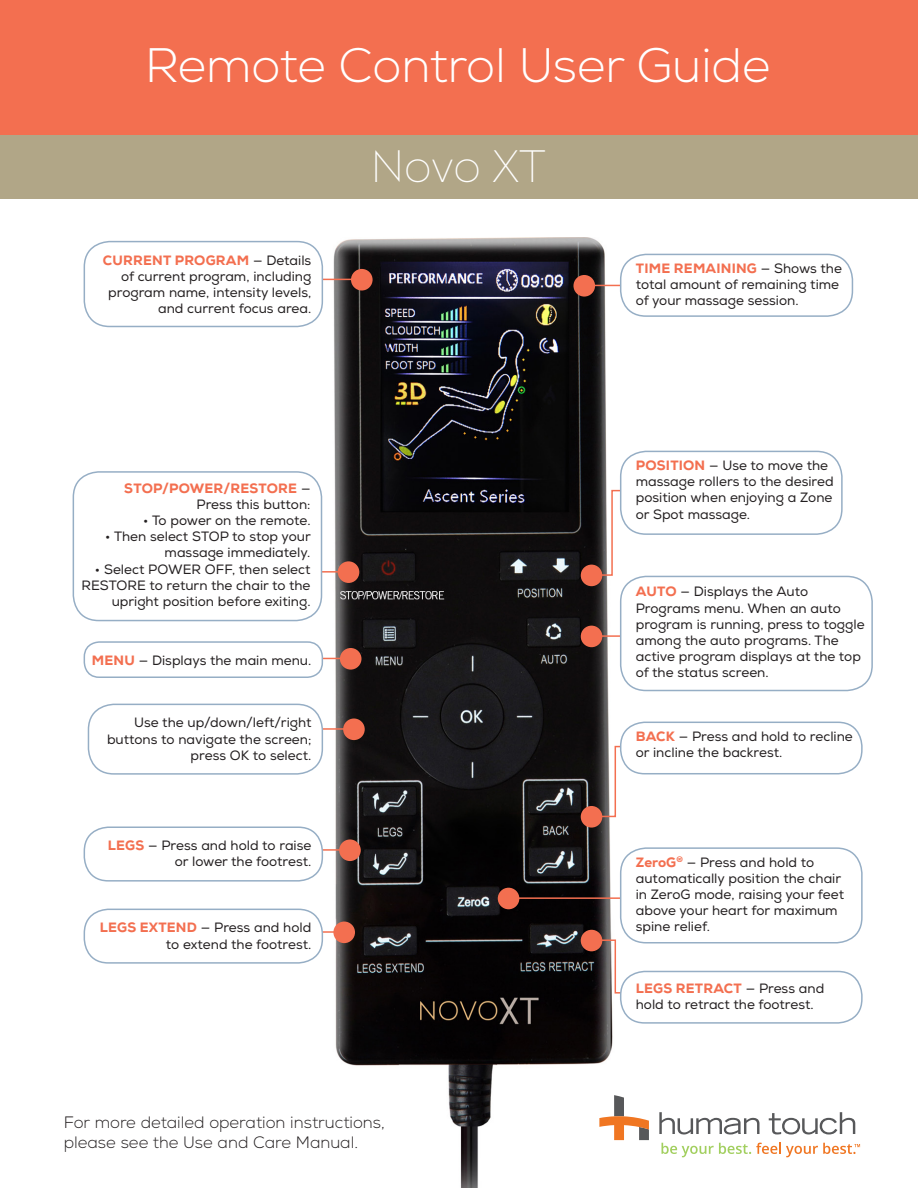
<style>
.page{position:relative;width:918px;height:1188px;background:#fff}
.page>*{position:absolute;margin:0;border:0;box-sizing:border-box;transform-origin:0 0}
.Section_Headline{font:300 48.3px "Nexa";color:#fff}
.Section_Headline-2{font:100 45.3px "Nexa";letter-spacing:-.015em;color:#fff}
.t1{font:300 16.5px/19.8px "Nexa";color:#231f20}
.t2{font:13.5px/16.2px "Nexa";color:#231f20}
.t3{font:800 13.5px "Nexa";letter-spacing:.015em;color:#f36f50}
.s1{font-weight:800;color:#f36f50}
.s2{font-weight:400;color:#231f20}
</style>
<div class="page">
<div style="left:0;top:57px;width:918px;height:142px;background:#b1a687"></div>
<div style="left:0;top:0;width:918px;height:135px;background:#f36f50"></div>
<img style="left:331px;top:238px;width:289px;height:950px">
<div style="left:338px;top:561px;width:21px;height:22px;background:#f36f50;border-radius:50%"></div>
<hr style="left:305px;top:571px;width:38px;height:2px;background:#f36f50">
<div style="left:340px;top:648px;width:22px;height:22px;background:#f36f50;border-radius:50%"></div>
<hr style="left:307px;top:658px;width:38px;height:1px;background:#f36f50">
<div style="left:343px;top:718px;width:22px;height:22px;background:#f36f50;border-radius:50%"></div>
<hr style="left:311px;top:728px;width:38px;height:2px;background:#f36f50">
<div style="left:339px;top:839px;width:22px;height:22px;background:#f36f50;border-radius:50%"></div>
<hr style="left:284px;top:849px;width:61px;height:2px;background:#f36f50">
<div style="left:351px;top:269px;width:22px;height:22px;background:#f36f50;border-radius:50%"></div>
<hr style="left:296px;top:279px;width:60px;height:1px;background:#f36f50">
<div style="left:333px;top:922px;width:22px;height:21px;background:#f36f50;border-radius:50%"></div>
<hr style="left:238px;top:931px;width:101px;height:2px;background:#f36f50">
<div style="left:581px;top:565px;width:21px;height:21px;background:#f36f50;border-radius:50%"></div>
<svg style="left:586px;top:489px;width:54px;height:88px"></svg>
<div style="left:581px;top:626px;width:21px;height:21px;background:#f36f50;border-radius:50%"></div>
<hr style="left:587px;top:635px;width:69px;height:2px;background:#f36f50">
<div style="left:573px;top:275px;width:22px;height:22px;background:#f36f50;border-radius:50%"></div>
<hr style="left:580px;top:285px;width:69px;height:1px;background:#f36f50">
<div style="left:581px;top:930px;width:21px;height:21px;background:#f36f50;border-radius:50%"></div>
<svg style="left:586px;top:939px;width:50px;height:55px"></svg>
<div style="left:581px;top:806px;width:21px;height:22px;background:#f36f50;border-radius:50%"></div>
<svg style="left:586px;top:745px;width:57px;height:73px"></svg>
<div style="left:498px;top:888px;width:21px;height:21px;background:#f36f50;border-radius:50%"></div>
<hr style="left:504px;top:897px;width:139px;height:2px;background:#f36f50">
<svg style="left:659px;top:1112px;width:100px;height:22px"></svg>
<svg style="left:769px;top:1112px;width:86px;height:22px"></svg>
<svg style="left:599px;top:1095px;width:50px;height:45px"></svg>
<svg style="left:662px;top:1143px;width:198px;height:14px"></svg>
<div style="left:73px;top:472px;width:249px;height:149px;background:#fff;border-radius:25px"></div>
<div style="left:73px;top:471px;width:249px;height:150px;border:2px solid #96aec5;border-radius:25px"></div>
<div style="left:84px;top:642px;width:238px;height:35px;background:#fff;border-radius:15px"></div>
<div style="left:84px;top:641px;width:239px;height:37px;border:2px solid #96aec5;border-radius:15px"></div>
<div style="left:84px;top:827px;width:238px;height:54px;background:#fff;border-radius:24px"></div>
<div style="left:84px;top:826px;width:239px;height:56px;border:2px solid #96aec5;border-radius:24px"></div>
<div style="left:84px;top:242px;width:238px;height:84px;background:#fff;border-radius:25px"></div>
<div style="left:84px;top:241px;width:239px;height:86px;border:2px solid #96aec5;border-radius:25px"></div>
<div style="left:84px;top:909px;width:238px;height:54px;background:#fff;border-radius:24px"></div>
<div style="left:84px;top:909px;width:239px;height:55px;border:2px solid #96aec5;border-radius:24px"></div>
<div style="left:88px;top:704px;width:234px;height:70px;background:#fff;border-radius:25px"></div>
<div style="left:88px;top:704px;width:235px;height:71px;border:2px solid #96aec5;border-radius:25px"></div>
<div style="left:621px;top:451px;width:221px;height:83px;background:#fff;border-radius:25px"></div>
<div style="left:620px;top:451px;width:223px;height:84px;border:2px solid #96aec5;border-radius:25px"></div>
<div style="left:621px;top:254px;width:231px;height:62px;background:#fff;border-radius:25px"></div>
<div style="left:620px;top:254px;width:233px;height:63px;border:2px solid #96aec5;border-radius:25px"></div>
<div style="left:621px;top:722px;width:241px;height:52px;background:#fff;border-radius:24px"></div>
<div style="left:620px;top:722px;width:243px;height:52px;border:2px solid #96aec5;border-radius:24px"></div>
<div style="left:621px;top:971px;width:241px;height:52px;background:#fff;border-radius:24px"></div>
<div style="left:620px;top:971px;width:243px;height:53px;border:2px solid #96aec5;border-radius:24px"></div>
<div style="left:621px;top:848px;width:241px;height:95px;background:#fff;border-radius:25px"></div>
<div style="left:620px;top:847px;width:243px;height:97px;border:2px solid #96aec5;border-radius:25px"></div>
<div style="left:621px;top:576px;width:251px;height:115px;background:#fff;border-radius:25px"></div>
<div style="left:620px;top:576px;width:253px;height:115px;border:2px solid #96aec5;border-radius:25px"></div>
<p class="Section_Headline" style="left:145px;top:37px;width:627px">Remote Control User Guide</p>
<p class="t2" style="left:103px;top:252px;width:210px;text-align:right"><span class="s1">CURRENT PROGRAM</span> — Details of current program, including program name, intensity levels, and current focus area.</p>
<p class="Section_Headline-2" style="left:371px;top:139px;width:176px">Novo XT</p>
<p class="t3" style="left:124px;top:479px;width:188px">STOP/POWER/RESTORE <span class="s2">—</span></p>
<p class="t2" style="left:197px;top:496px;width:115px">Press this button:</p>
<p class="t2" style="left:143px;top:513px;width:169px">• To power on the remote.</p>
<p class="t2" style="left:105px;top:529px;width:207px">• Then select STOP to stop your</p>
<p class="t2" style="left:165px;top:545px;width:147px">massage immediately.</p>
<p class="t2" style="left:81px;top:561px;width:231px;text-align:right">• Select POWER OFF, then select<br>RESTORE to return the chair to the upright position before exiting.</p>
<p class="t2" style="left:92px;top:653px;width:221px"><span class="s1">MENU</span> — Displays the main menu.</p>
<p class="t2" style="left:107px;top:715px;width:206px;text-align:right">Use the up/down/left/right buttons to navigate the screen; press OK to select.</p>
<p class="t2" style="left:108px;top:838px;width:205px"><span class="s1">LEGS</span> — Press and hold to raise</p>
<p class="t2" style="left:175px;top:854px;width:138px">or lower the footrest.</p>
<p class="t2" style="left:100px;top:920px;width:213px"><span class="s1">LEGS EXTEND</span> — Press and hold</p>
<p class="t2" style="left:166px;top:936px;width:147px">to extend the footrest.</p>
<p class="t1" style="left:64px;top:1113px;width:323px">For more detailed operation instructions, please see the Use and Care Manual.</p>
<p class="t2" style="left:636px;top:260px;width:208px"><span class="s1">TIME REMAINING</span> — Shows the total amount of remaining time of your massage session.</p>
<p class="t2" style="left:636px;top:457px;width:199px"><span class="s1">POSITION</span> — Use to move the massage rollers to the desired position when enjoying a Zone or Spot massage.</p>
<p class="t2" style="left:636px;top:584px;width:230px"><span class="s1">AUTO</span> — Displays the Auto<br>Programs menu. When an auto program is running, press to toggle among the auto programs. The active program displays at the top of the status screen.</p>
<p class="t2" style="left:636px;top:728px;width:219px"><span class="s1">BACK</span> — Press and hold to recline or incline the backrest.</p>
<p class="t2" style="left:636px;top:854px;width:210px"><span class="s1">ZeroG</span><sup>®</sup> — Press and hold to automatically position the chair in ZeroG mode, raising your feet above your heart for maximum</p>
<p class="t2" style="left:636px;top:919px;width:76px">spine relief.</p>
<p class="t2" style="left:636px;top:981px;width:190px"><span class="s1">LEGS RETRACT</span> — Press and hold to retract the footrest.</p>
</div>
